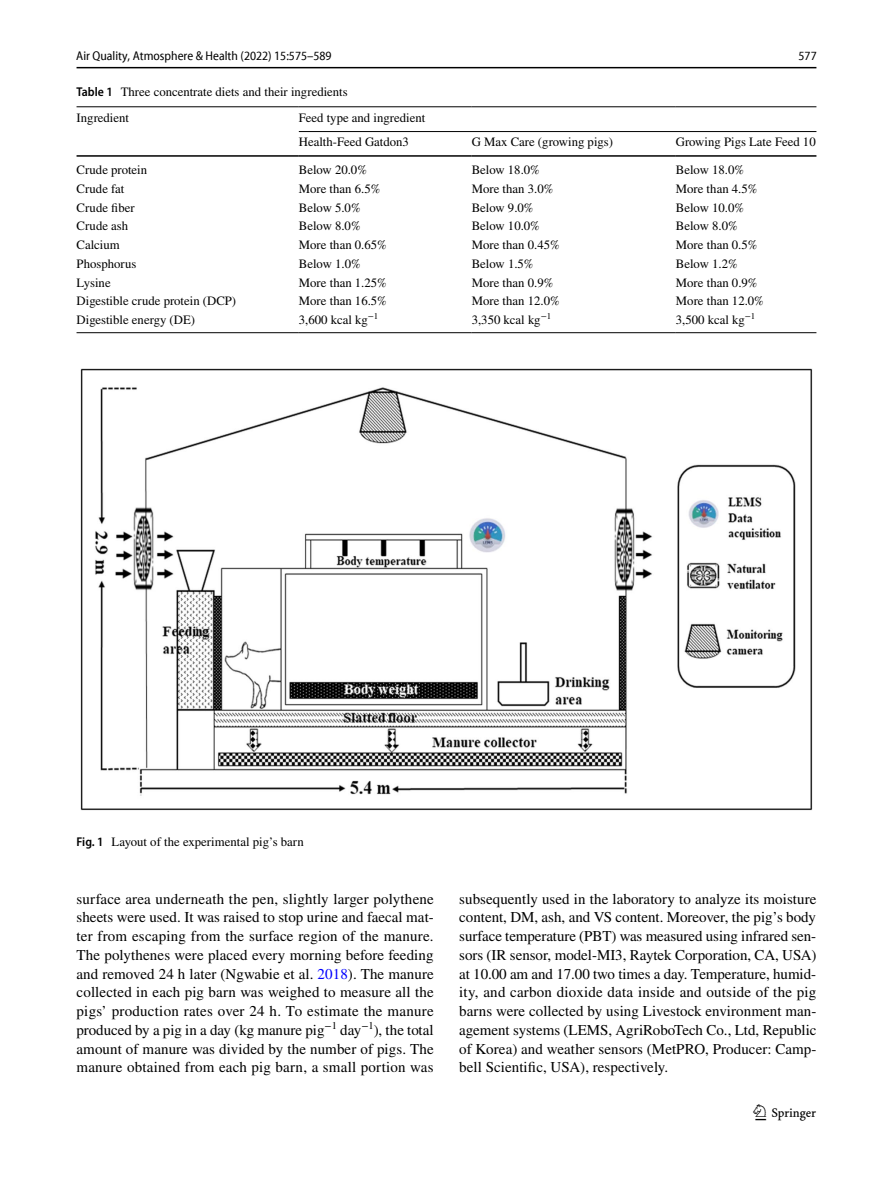
<style>
.page{position:relative;width:893px;height:1187px;background:#fff}
.page>*{position:absolute;margin:0;border:0;box-sizing:border-box;transform-origin:0 0}
.t1{font:22.5px "Springnew Regular 3";color:#000}
.t2{font:15px/18.8px "STIX";letter-spacing:.005em;color:#000;text-align:justify}
.t3{font:12.75px/25.5px "STIX";color:#000}
.t4{font:semi-condensed 12.75px "Myriad Pro Unic";color:#000}
.s1{font-family:"Myriad Pro";font-weight:600;font-stretch:semi-condensed}
.s2{color:#00f}
</style>
<div class="page">
<hr style="left:77px;top:67px;width:739px;height:1px;background:#000">
<hr style="left:77px;top:106px;width:222px;height:1px;background:#000">
<hr style="left:77px;top:155px;width:222px;height:2px;background:#000">
<hr style="left:299px;top:106px;width:173px;height:1px;background:#000">
<hr style="left:472px;top:106px;width:204px;height:1px;background:#000">
<hr style="left:676px;top:106px;width:140px;height:1px;background:#000">
<hr style="left:299px;top:155px;width:173px;height:2px;background:#000">
<hr style="left:472px;top:155px;width:204px;height:2px;background:#000">
<hr style="left:676px;top:155px;width:140px;height:2px;background:#000">
<hr style="left:77px;top:332px;width:222px;height:1px;background:#000">
<hr style="left:299px;top:332px;width:173px;height:1px;background:#000">
<hr style="left:472px;top:332px;width:204px;height:1px;background:#000">
<hr style="left:676px;top:332px;width:140px;height:1px;background:#000">
<hr style="left:299px;top:131px;width:517px;height:1px;background:#000">
<img style="left:81px;top:368px;width:731px;height:442px">
<p class="t4" style="left:76px;top:51px;width:257px">Air Quality, Atmosphere &amp; Health (2022) 15:575–589</p>
<p class="t4" style="left:798px;top:51px;width:20px">577</p>
<p class="t3" style="left:77px;top:80px;width:273px"><span class="s1">Table 1</span> Three concentrate diets and their ingredients<br>Ingredient</p>
<p class="t3" style="left:299px;top:106px;width:128px;line-height:24.5px">Feed type and ingredient<br>Health-Feed Gatdon3</p>
<p class="t3" style="left:472px;top:130px;width:143px">G Max Care (growing pigs)</p>
<p class="t3" style="left:676px;top:130px;width:141px">Growing Pigs Late Feed 10</p>
<p class="t3" style="left:77px;top:158px;width:72px">Crude protein</p>
<p class="t3" style="left:299px;top:158px;width:70px">Below 20.0%</p>
<p class="t3" style="left:472px;top:158px;width:70px">Below 18.0%</p>
<p class="t3" style="left:676px;top:158px;width:70px">Below 18.0%</p>
<p class="t3" style="left:77px;top:177px;width:49px">Crude fat</p>
<p class="t3" style="left:299px;top:177px;width:83px">More than 6.5%</p>
<p class="t3" style="left:472px;top:177px;width:83px">More than 3.0%</p>
<p class="t3" style="left:676px;top:177px;width:83px">More than 4.5%</p>
<p class="t3" style="left:77px;top:195px;width:60px">Crude fiber</p>
<p class="t3" style="left:299px;top:195px;width:63px">Below 5.0%</p>
<p class="t3" style="left:472px;top:195px;width:63px">Below 9.0%</p>
<p class="t3" style="left:676px;top:195px;width:70px">Below 10.0%</p>
<p class="t3" style="left:77px;top:214px;width:53px">Crude ash</p>
<p class="t3" style="left:299px;top:214px;width:63px">Below 8.0%</p>
<p class="t3" style="left:472px;top:214px;width:70px">Below 10.0%</p>
<p class="t3" style="left:676px;top:214px;width:63px">Below 8.0%</p>
<p class="t3" style="left:77px;top:233px;width:45px">Calcium</p>
<p class="t3" style="left:299px;top:233px;width:89px">More than 0.65%</p>
<p class="t3" style="left:472px;top:233px;width:89px">More than 0.45%</p>
<p class="t3" style="left:676px;top:233px;width:83px">More than 0.5%</p>
<p class="t3" style="left:77px;top:252px;width:61px">Phosphorus</p>
<p class="t3" style="left:299px;top:252px;width:63px">Below 1.0%</p>
<p class="t3" style="left:472px;top:252px;width:63px">Below 1.5%</p>
<p class="t3" style="left:676px;top:252px;width:63px">Below 1.2%</p>
<p class="t3" style="left:77px;top:270px;width:36px">Lysine</p>
<p class="t3" style="left:299px;top:270px;width:89px">More than 1.25%</p>
<p class="t3" style="left:472px;top:270px;width:83px">More than 0.9%</p>
<p class="t3" style="left:676px;top:270px;width:83px">More than 0.9%</p>
<p class="t3" style="left:77px;top:289px;width:161px">Digestible crude protein (DCP)</p>
<p class="t3" style="left:299px;top:289px;width:89px">More than 16.5%</p>
<p class="t3" style="left:472px;top:289px;width:89px">More than 12.0%</p>
<p class="t3" style="left:676px;top:289px;width:89px">More than 12.0%</p>
<p class="t3" style="left:77px;top:308px;width:120px">Digestible energy (DE)</p>
<p class="t3" style="left:299px;top:308px;width:81px">3,600 kcal kg<sup>−1</sup></p>
<p class="t3" style="left:472px;top:308px;width:81px">3,350 kcal kg<sup>−1</sup></p>
<p class="t3" style="left:676px;top:308px;width:81px">3,500 kcal kg<sup>−1</sup></p>
<p class="t3" style="left:77px;top:829px;width:229px"><span class="s1">Fig. 1</span> Layout of the experimental pig’s barn</p>
<p class="t2" style="left:77px;top:890px;width:359px">surface area underneath the pen, slightly larger polythene sheets were used. It was raised to stop urine and faecal mat&shy;ter from escaping from the surface region of the manure.<br>The polythenes were placed every morning before feeding and removed 24 h later (Ngwabie et al. <span class="s2">2018</span>). The manure collected in each pig barn was weighed to measure all the pigs’ production rates over 24 h. To estimate the manure produced by a pig in a day (kg manure pig<sup>−1</sup> day<sup>−1</sup>), the total amount of manure was divided by the number of pigs. The manure obtained from each pig barn, a small portion was</p>
<p class="t2" style="left:459px;top:890px;width:359px">subsequently used in the laboratory to analyze its moisture content, DM, ash, and VS content. Moreover, the pig’s body surface temperature (PBT) was measured using infrared sen&shy;sors (IR sensor, model-MI3, Raytek Corporation, CA, USA) at 10.00 am and 17.00 two times a day. Temperature, humid&shy;ity, and carbon dioxide data inside and outside of the pig barns were collected by using Livestock environment man&shy;agement systems (LEMS, AgriRoboTech Co., Ltd, Republic of Korea) and weather sensors (MetPRO, Producer: Camp&shy;bell Scientific, USA), respectively.</p>
<h1 class="t1" style="left:755px;top:1104px;width:62px">1 3</h1>
</div>
